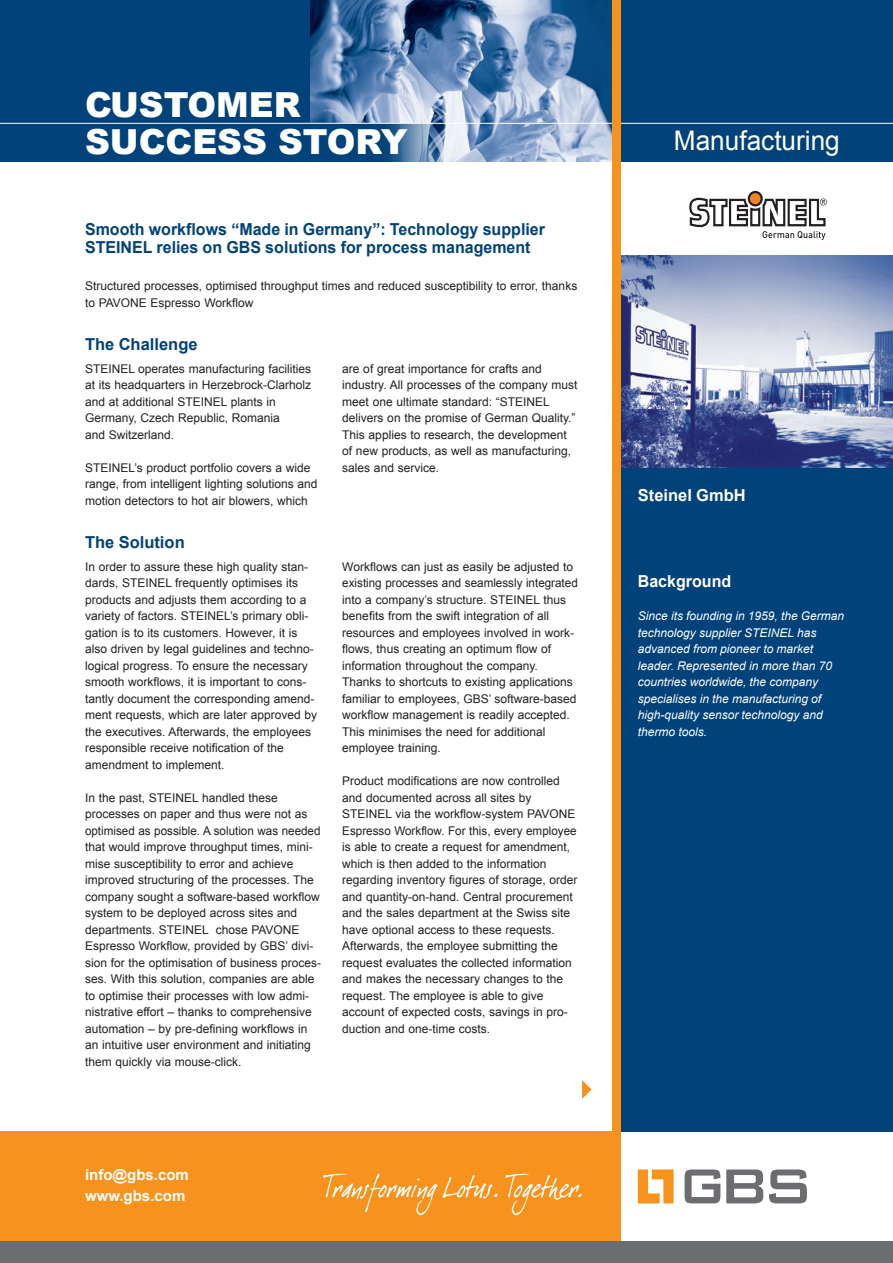
<style>
.page{position:relative;width:893px;height:1263px;background:#fff}
.page>*{position:absolute;margin:0;border:0;box-sizing:border-box;transform-origin:0 0}
.t1{font:900 34.5px/37.5px "Arial";color:#fff}
.t2{font:27px "Arial";color:#fff}
.t3{font:700 16.5px/18px "Arial";color:#004279}
.t4{font:700 16.5px "Arial";color:#fff}
.t5{font:700 15px/21px "Arial";color:#fff}
.t6{font:12px/16.5px "Arial";color:#231f20}
.t7{font:italic 12px/16.5px "Arial";color:#fff}
</style>
<div class="page">
<div style="left:0;top:0;width:612px;height:162px;background:#004279"></div>
<img style="left:310px;top:0;width:302px;height:162px">
<div style="left:621px;top:0;width:272px;height:162px;background:#004279"></div>
<div style="left:621px;top:255px;width:272px;height:876px;background:#004279"></div>
<hr style="left:621px;top:123px;width:272px;height:1px;background:#fff">
<img style="left:310px;top:124px;width:136px;height:38px">
<hr style="left:0;top:123px;width:612px;height:1px;background:#fff">
<div style="left:0;top:1131px;width:621px;height:113px;background:#f7931d"></div>
<svg style="left:638px;top:1169px;width:36px;height:34px"></svg>
<svg style="left:685px;top:1169px;width:35px;height:34px"></svg>
<svg style="left:726px;top:1169px;width:37px;height:34px"></svg>
<svg style="left:769px;top:1169px;width:38px;height:34px"></svg>
<svg style="left:323px;top:1174px;width:114px;height:41px"></svg>
<svg style="left:443px;top:1175px;width:55px;height:23px"></svg>
<svg style="left:505px;top:1174px;width:77px;height:41px"></svg>
<svg style="left:749px;top:192px;width:13px;height:13px"></svg>
<div style="left:748px;top:191px;width:15px;height:15px;border:2px solid #231f20;border-radius:50%"></div>
<svg style="left:689px;top:197px;width:138px;height:43px"></svg>
<img style="left:621px;top:255px;width:272px;height:213px">
<div style="left:612px;top:0;width:9px;height:1242px;background:#f7931d"></div>
<div style="left:0;top:1242px;width:893px;height:21px;background:#6c6d70"></div>
<svg style="left:582px;top:1080px;width:10px;height:19px"></svg>
<h1 class="t1" style="left:85px;top:85px;width:324px">CUSTOMER<br>SUCCESS STORY</h1>
<h3 class="t3" style="left:85px;top:220px;width:461px">Smooth workflows “Made in Germany”: Technology supplier<br>STEINEL relies on GBS solutions for process management</h3>
<p class="t6" style="left:85px;top:278px;width:494px">Structured processes, optimised throughput times and reduced susceptibility to error, thanks to PAVONE Espresso Workflow</p>
<h3 class="t3" style="left:85px;top:336px;width:114px">The Challenge</h3>
<p class="t6" style="left:85px;top:360px;width:228px">STEINEL operates manufacturing facilities at its headquarters in Herzebrock-Clarholz and at additional STEINEL plants in Germany, Czech Republic, Romania<br>and Switzerland.</p>
<p class="t6" style="left:85px;top:459px;width:234px">STEINEL’s product portfolio covers a wide range, from intelligent lighting solutions and motion detectors to hot air blowers, which</p>
<h3 class="t3" style="left:85px;top:534px;width:101px">The Solution</h3>
<p class="t6" style="left:85px;top:558px;width:234px">In order to assure these high quality stan&shy;dards, STEINEL frequently optimises its products and adjusts them according to a variety of factors. STEINEL’s primary obli&shy;gation is to its customers. However, it is also driven by legal guidelines and techno&shy;logical progress. To ensure the necessary smooth workflows, it is important to cons&shy;tantly document the corresponding amend&shy;ment requests, which are later approved by the executives. Afterwards, the employees responsible receive notification of the amendment to implement.</p>
<p class="t6" style="left:85px;top:789px;width:237px">In the past, STEINEL handled these processes on paper and thus were not as optimised as possible. A solution was needed that would improve throughput times, mini&shy;mise susceptibility to error and achieve improved structuring of the processes. The company sought a software-based workflow system to be deployed across sites and departments. STEINEL chose PAVONE Espresso Workflow, provided by GBS’ divi&shy;sion for the optimisation of business proces&shy;ses. With this solution, companies are able to optimise their processes with low admi&shy;nistrative effort – thanks to comprehensive automation – by pre-defining workflows in an intuitive user environment and initiating them quickly via mouse-click.</p>
<p class="t6" style="left:342px;top:360px;width:237px">are of great importance for crafts and industry. All processes of the company must meet one ultimate standard: “STEINEL delivers on the promise of German Quality.” This applies to research, the development of new products, as well as manufacturing, sales and service.</p>
<p class="t6" style="left:342px;top:558px;width:237px">Workflows can just as easily be adjusted to existing processes and seamlessly integrated into a company’s structure. STEINEL thus benefits from the swift integration of all resources and employees involved in work&shy;flows, thus creating an optimum flow of information throughout the company.<br>Thanks to shortcuts to existing applications familiar to employees, GBS’ software-based workflow management is readily accepted.<br>This minimises the need for additional employee training.</p>
<p class="t6" style="left:342px;top:773px;width:237px">Product modifications are now controlled and documented across all sites by STEINEL via the workflow-system PAVONE Espresso Workflow. For this, every employee is able to create a request for amendment, which is then added to the information regarding inventory figures of storage, order and quantity-on-hand. Central procurement and the sales department at the Swiss site have optional access to these requests.<br>Afterwards, the employee submitting the request evaluates the collected information and makes the necessary changes to the request. The employee is able to give account of expected costs, savings in pro&shy;duction and one-time costs.</p>
<p class="t5" style="left:85px;top:1165px;width:105px">info@gbs.com www.gbs.com</p>
<h2 class="t2" style="left:674px;top:123px;width:167px">Manufacturing</h2>
<h3 class="t4" style="left:638px;top:484px;width:109px">Steinel GmbH</h3>
<h3 class="t4" style="left:638px;top:570px;width:95px">Background</h3>
<p class="t7" style="left:638px;top:608px;width:208px">Since its founding in 1959, the German technology supplier STEINEL has advanced from pioneer to market leader. Represented in more than 70 countries worldwide, the company specialises in the manufacturing of high-quality sensor technology and thermo tools.</p>
</div>
